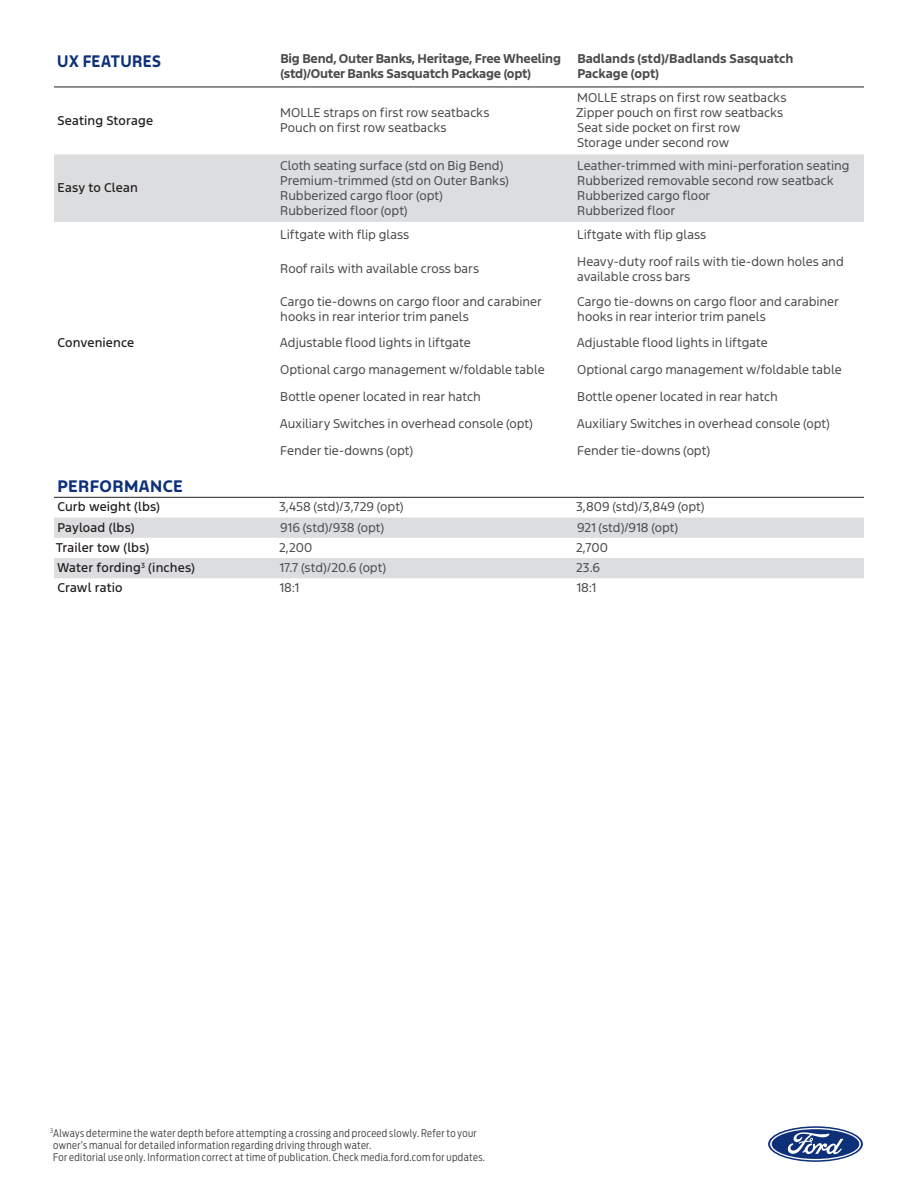
<style>
.page{position:relative;width:918px;height:1188px;background:#fff}
.page>*{position:absolute;margin:0;border:0;box-sizing:border-box;transform-origin:0 0}
.t1{font:700 15.75px "Ford F1";letter-spacing:.025em;color:#0d3079}
.t2{font:700 15.75px "Ford F1";letter-spacing:.025em;color:#0d3079;scale:.92 1}
.t3{font:12px/15px "Ford F1";color:#4b4c4d}
.t4{font:700 12px/15px "Ford F1";letter-spacing:-.015em;color:#4b4c4d}
.t5{font:500 12px "Ford F1";letter-spacing:.01em;color:#231f20}
.t6{font:300 10.5px/12px "Ford Antenna Cond";letter-spacing:.035em;color:#3e3e3f}
</style>
<div class="page">
<svg style="left:768px;top:1126px;width:95px;height:36px"></svg>
<svg style="left:770px;top:1128px;width:91px;height:32px"></svg>
<div style="left:54px;top:154px;width:810px;height:68px;background:#dcdddf"></div>
<hr style="left:54px;top:87px;width:216px;height:1px;background:#231f20">
<hr style="left:270px;top:87px;width:297px;height:1px;background:#231f20">
<hr style="left:567px;top:87px;width:297px;height:1px;background:#231f20">
<div style="left:54px;top:518px;width:810px;height:20px;background:#dcdddf"></div>
<div style="left:54px;top:558px;width:810px;height:20px;background:#dcdddf"></div>
<hr style="left:54px;top:497px;width:216px;height:1px;background:#231f20">
<hr style="left:270px;top:497px;width:297px;height:1px;background:#231f20">
<hr style="left:567px;top:497px;width:297px;height:1px;background:#231f20">
<h1 class="t2" style="left:57px;top:50px;width:114px">UX FEATURES</h1>
<p class="t4" style="left:280px;top:52px;width:282px">Big Bend, Outer Banks, Heritage, Free Wheeling (std)/Outer Banks Sasquatch Package (opt)</p>
<p class="t4" style="left:577px;top:52px;width:218px">Badlands (std)/Badlands Sasquatch<br>Package (opt)</p>
<p class="t5" style="left:58px;top:112px;width:97px">Seating Storage</p>
<p class="t3" style="left:280px;top:106px;width:211px">MOLLE straps on first row seatbacks<br>Pouch on first row seatbacks</p>
<p class="t3" style="left:576px;top:91px;width:212px">MOLLE straps on first row seatbacks<br>Zipper pouch on first row seatbacks<br>Seat side pocket on first row<br>Storage under second row</p>
<p class="t5" style="left:58px;top:180px;width:82px">Easy to Clean</p>
<p class="t5" style="left:57px;top:335px;width:78px">Convenience</p>
<p class="t3" style="left:280px;top:159px;width:230px">Cloth seating surface (std on Big Bend)<br>Premium-trimmed (std on Outer Banks)<br>Rubberized cargo floor (opt)<br>Rubberized floor (opt)</p>
<p class="t3" style="left:577px;top:159px;width:274px">Leather-trimmed with mini-perforation seating Rubberized removable second row seatback Rubberized cargo floor<br>Rubberized floor</p>
<p class="t3" style="left:280px;top:228px;width:130px">Liftgate with flip glass</p>
<p class="t3" style="left:577px;top:228px;width:130px">Liftgate with flip glass</p>
<p class="t3" style="left:280px;top:262px;width:200px">Roof rails with available cross bars</p>
<p class="t3" style="left:577px;top:255px;width:268px">Heavy-duty roof rails with tie-down holes and available cross bars</p>
<p class="t3" style="left:280px;top:295px;width:263px">Cargo tie-downs on cargo floor and carabiner hooks in rear interior trim panels</p>
<p class="t3" style="left:577px;top:295px;width:263px">Cargo tie-downs on cargo floor and carabiner hooks in rear interior trim panels</p>
<p class="t3" style="left:280px;top:336px;width:192px">Adjustable flood lights in liftgate</p>
<p class="t3" style="left:577px;top:336px;width:192px">Adjustable flood lights in liftgate</p>
<p class="t3" style="left:280px;top:363px;width:266px">Optional cargo management w/foldable table</p>
<p class="t3" style="left:577px;top:363px;width:266px">Optional cargo management w/foldable table</p>
<p class="t3" style="left:280px;top:390px;width:202px">Bottle opener located in rear hatch</p>
<p class="t3" style="left:577px;top:390px;width:202px">Bottle opener located in rear hatch</p>
<p class="t3" style="left:280px;top:417px;width:255px">Auxiliary Switches in overhead console (opt)</p>
<p class="t3" style="left:577px;top:417px;width:255px">Auxiliary Switches in overhead console (opt)</p>
<p class="t3" style="left:280px;top:444px;width:134px">Fender tie-downs (opt)</p>
<p class="t3" style="left:577px;top:444px;width:134px">Fender tie-downs (opt)</p>
<h1 class="t1" style="left:57px;top:474px;width:127px">PERFORMANCE</h1>
<p class="t5" style="left:57px;top:499px;width:104px">Curb weight (lbs)</p>
<p class="t3" style="left:279px;top:500px;width:126px">3,458 (std)/3,729 (opt)</p>
<p class="t3" style="left:576px;top:500px;width:130px">3,809 (std)/3,849 (opt)</p>
<p class="t5" style="left:58px;top:519px;width:78px">Payload (lbs)</p>
<p class="t3" style="left:280px;top:521px;width:106px">916 (std)/938 (opt)</p>
<p class="t3" style="left:577px;top:521px;width:103px">921 (std)/918 (opt)</p>
<p class="t5" style="left:56px;top:539px;width:95px">Trailer tow (lbs)</p>
<p class="t3" style="left:279px;top:541px;width:35px">2,200</p>
<p class="t3" style="left:576px;top:541px;width:34px">2,700</p>
<p class="t5" style="left:57px;top:560px;width:139px">Water fording<sup>3</sup> (inches)</p>
<p class="t3" style="left:280px;top:561px;width:108px">17.7 (std)/20.6 (opt)</p>
<p class="t3" style="left:576px;top:561px;width:26px">23.6</p>
<p class="t5" style="left:57px;top:579px;width:67px">Crawl ratio</p>
<p class="t3" style="left:280px;top:581px;width:21px">18:1</p>
<p class="t3" style="left:577px;top:581px;width:21px">18:1</p>
<p class="t6" style="left:50px;top:1125px;width:436px"><sup>3</sup>Always determine the water depth before attempting a crossing and proceed slowly. Refer to your owner’s manual for detailed information regarding driving through water.<br>For editorial use only. Information correct at time of publication. Check media.ford.com for updates.</p>
</div>
